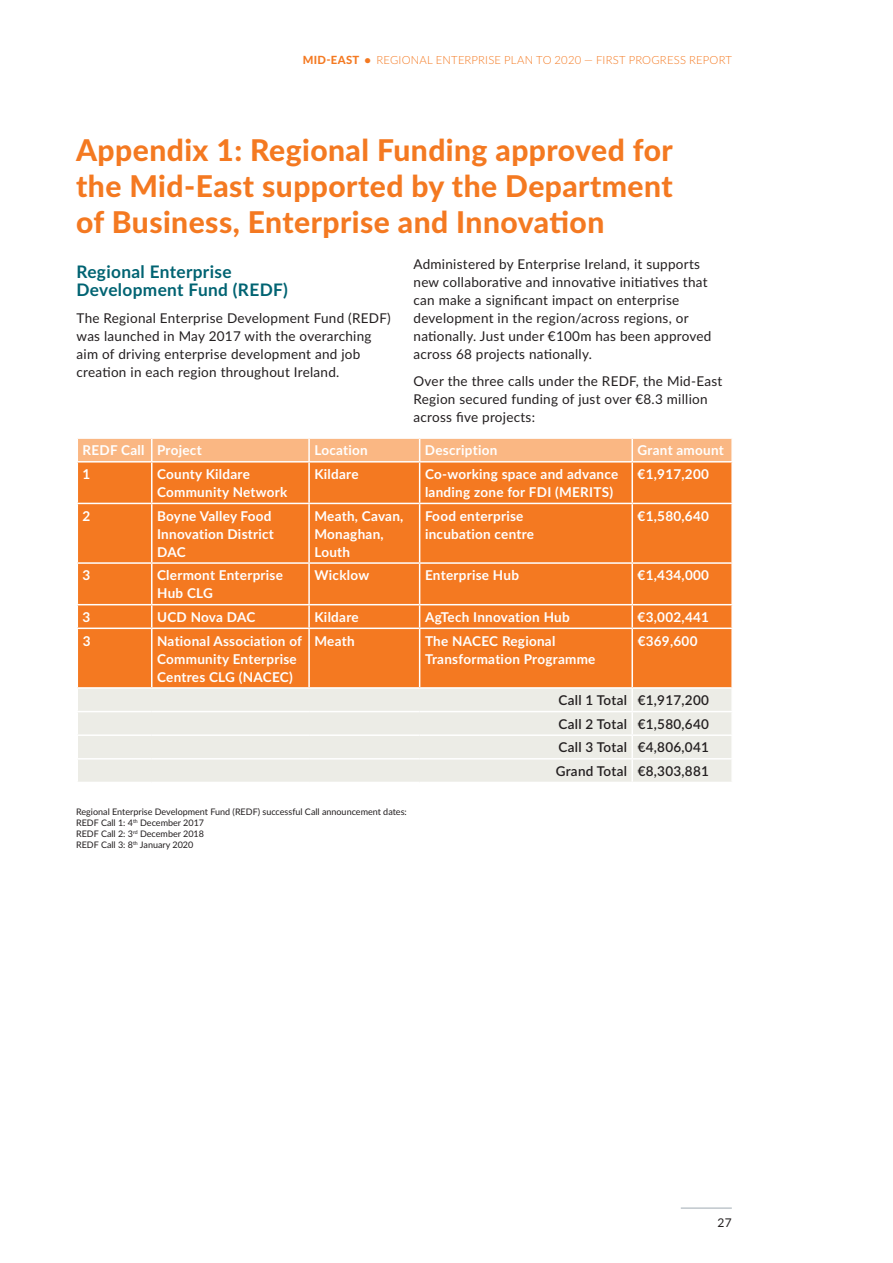
<style>
.page{position:relative;width:893px;height:1263px;background:#fff}
.page>*{position:absolute;margin:0;border:0;box-sizing:border-box;transform-origin:0 0}
.t1{font:800 30px/36px "Lato";letter-spacing:.015em;color:#f47921;text-align:justify}
.t2{font:700 17.25px/18px "Lato";letter-spacing:.02em;color:#006372}
.t3{font:13.5px/18px "Lato";letter-spacing:.02em;color:#231f20}
.t4{font:700 13.5px/18px "Lato";letter-spacing:.02em;color:#fff}
.t5{font:600 13.5px/23.7px "Lato";letter-spacing:.02em;color:#231f20;text-align:justify}
.t6{font:12px "Lato";color:#231f20}
.t7{font:300 11.25px "Lato";letter-spacing:.02em;color:#f47921}
.t8{font:9px/10.8px "Lato";color:#231f20}
.s1{font-weight:800}
</style>
<div class="page">
<hr style="left:681px;top:1208px;width:51px;height:1px;background:#9faab2">
<div style="left:78px;top:462px;width:653px;height:225px;background:#f47921"></div>
<div style="left:78px;top:689px;width:653px;height:93px;background:#ecece6"></div>
<div style="left:77px;top:438px;width:654px;height:23px;background:#fab783"></div>
<hr style="left:632px;top:437px;width:101px;height:2px;background:#fff">
<hr style="left:631px;top:439px;width:2px;height:22px;background:#fff">
<hr style="left:151px;top:462px;width:1px;height:41px;background:#fff">
<hr style="left:308px;top:462px;width:2px;height:41px;background:#fff">
<hr style="left:419px;top:462px;width:1px;height:41px;background:#fff">
<hr style="left:631px;top:462px;width:2px;height:41px;background:#fff">
<hr style="left:77px;top:503px;width:75px;height:1px;background:#fff">
<hr style="left:152px;top:503px;width:157px;height:1px;background:#fff">
<hr style="left:151px;top:504px;width:1px;height:58px;background:#fff">
<hr style="left:309px;top:503px;width:111px;height:1px;background:#fff">
<hr style="left:308px;top:504px;width:2px;height:58px;background:#fff">
<hr style="left:420px;top:503px;width:212px;height:1px;background:#fff">
<hr style="left:419px;top:504px;width:1px;height:58px;background:#fff">
<hr style="left:632px;top:503px;width:101px;height:1px;background:#fff">
<hr style="left:631px;top:504px;width:2px;height:58px;background:#fff">
<hr style="left:77px;top:562px;width:75px;height:2px;background:#fff">
<hr style="left:152px;top:562px;width:157px;height:2px;background:#fff">
<hr style="left:151px;top:564px;width:1px;height:40px;background:#fff">
<hr style="left:309px;top:562px;width:111px;height:2px;background:#fff">
<hr style="left:308px;top:564px;width:2px;height:40px;background:#fff">
<hr style="left:420px;top:562px;width:212px;height:2px;background:#fff">
<hr style="left:419px;top:564px;width:1px;height:40px;background:#fff">
<hr style="left:632px;top:562px;width:101px;height:2px;background:#fff">
<hr style="left:631px;top:564px;width:2px;height:40px;background:#fff">
<hr style="left:77px;top:604px;width:75px;height:1px;background:#fff">
<hr style="left:152px;top:604px;width:157px;height:1px;background:#fff">
<svg style="left:151px;top:605px;width:1px;height:22px"></svg>
<hr style="left:309px;top:604px;width:111px;height:1px;background:#fff">
<hr style="left:308px;top:605px;width:2px;height:22px;background:#fff">
<hr style="left:420px;top:604px;width:212px;height:1px;background:#fff">
<svg style="left:419px;top:605px;width:1px;height:22px"></svg>
<hr style="left:632px;top:604px;width:101px;height:1px;background:#fff">
<hr style="left:631px;top:605px;width:2px;height:22px;background:#fff">
<hr style="left:77px;top:627px;width:75px;height:2px;background:#fff">
<hr style="left:152px;top:627px;width:157px;height:2px;background:#fff">
<hr style="left:151px;top:629px;width:1px;height:58px;background:#fff">
<hr style="left:309px;top:627px;width:111px;height:2px;background:#fff">
<hr style="left:308px;top:629px;width:2px;height:58px;background:#fff">
<hr style="left:420px;top:627px;width:212px;height:2px;background:#fff">
<hr style="left:419px;top:629px;width:1px;height:58px;background:#fff">
<hr style="left:632px;top:627px;width:101px;height:2px;background:#fff">
<hr style="left:631px;top:629px;width:2px;height:58px;background:#fff">
<hr style="left:631px;top:689px;width:2px;height:22px;background:#fff">
<hr style="left:77px;top:711px;width:75px;height:1px;background:#fff">
<hr style="left:152px;top:711px;width:157px;height:1px;background:#fff">
<hr style="left:309px;top:711px;width:111px;height:1px;background:#fff">
<hr style="left:420px;top:711px;width:212px;height:1px;background:#fff">
<hr style="left:632px;top:711px;width:101px;height:1px;background:#fff">
<hr style="left:631px;top:712px;width:2px;height:22px;background:#fff">
<hr style="left:77px;top:734px;width:75px;height:2px;background:#fff">
<hr style="left:152px;top:734px;width:157px;height:2px;background:#fff">
<hr style="left:309px;top:734px;width:111px;height:2px;background:#fff">
<hr style="left:420px;top:734px;width:212px;height:2px;background:#fff">
<hr style="left:632px;top:734px;width:101px;height:2px;background:#fff">
<hr style="left:631px;top:736px;width:2px;height:22px;background:#fff">
<hr style="left:77px;top:758px;width:75px;height:1px;background:#fff">
<hr style="left:152px;top:758px;width:157px;height:1px;background:#fff">
<hr style="left:309px;top:758px;width:111px;height:1px;background:#fff">
<hr style="left:420px;top:758px;width:212px;height:1px;background:#fff">
<hr style="left:632px;top:758px;width:101px;height:1px;background:#fff">
<hr style="left:631px;top:759px;width:2px;height:23px;background:#fff">
<p class="t7" style="left:303px;top:52px;width:431px"><span class="s1">MID-EAST •</span> REGIONAL ENTERPRISE PLAN TO 2020 — FIRST PROGRESS REPORT</p>
<h1 class="t1" style="left:76px;top:131px;width:598px">Appendix 1: Regional Funding approved for the Mid-East supported by the Department of Business, Enterprise and Innovation</h1>
<p class="t2" style="left:77px;top:262px;width:213px">Regional Enterprise<br>Development Fund (REDF)</p>
<p class="t3" style="left:77px;top:309px;width:316px">The Regional Enterprise Development Fund (REDF) was launched in May 2017 with the overarching aim of driving enterprise development and job creation in each region throughout Ireland.</p>
<p class="t3" style="left:413px;top:255px;width:299px">Administered by Enterprise Ireland, it supports new collaborative and innovative initiatives that can make a significant impact on enterprise development in the region/across regions, or nationally. Just under €100m has been approved across 68 projects nationally.</p>
<p class="t3" style="left:413px;top:372px;width:310px">Over the three calls under the REDF, the Mid-East<br>Region secured funding of just over €8.3 million across five projects:</p>
<p class="t4" style="left:83px;top:441px;width:121px">REDF Call Project</p>
<p class="t4" style="left:314px;top:441px;width:55px">Location</p>
<p class="t4" style="left:425px;top:441px;width:74px">Description</p>
<p class="t4" style="left:638px;top:441px;width:88px">Grant amount</p>
<p class="t4" style="left:83px;top:464px;width:9px">1</p>
<p class="t4" style="left:157px;top:464px;width:132px">County Kildare<br>Community Network</p>
<p class="t4" style="left:314px;top:464px;width:46px">Kildare</p>
<p class="t4" style="left:425px;top:464px;width:195px">Co-working space and advance landing zone for FDI (MERITS)</p>
<p class="t4" style="left:638px;top:464px;width:73px">€1,917,200</p>
<p class="t4" style="left:83px;top:506px;width:9px">2</p>
<p class="t4" style="left:157px;top:506px;width:118px">Boyne Valley Food<br>Innovation District<br>DAC</p>
<p class="t4" style="left:314px;top:506px;width:91px">Meath, Cavan,<br>Monaghan,<br>Louth</p>
<p class="t4" style="left:425px;top:506px;width:111px">Food enterprise incubation centre</p>
<p class="t4" style="left:638px;top:506px;width:73px">€1,580,640</p>
<p class="t4" style="left:83px;top:566px;width:9px">3</p>
<p class="t4" style="left:157px;top:566px;width:127px">Clermont Enterprise<br>Hub CLG</p>
<p class="t4" style="left:314px;top:566px;width:56px">Wicklow</p>
<p class="t4" style="left:425px;top:566px;width:96px">Enterprise Hub</p>
<p class="t4" style="left:638px;top:566px;width:73px">€1,434,000</p>
<p class="t4" style="left:83px;top:607px;width:9px">3</p>
<p class="t4" style="left:157px;top:607px;width:100px">UCD Nova DAC</p>
<p class="t4" style="left:314px;top:607px;width:46px">Kildare</p>
<p class="t4" style="left:425px;top:607px;width:146px">AgTech Innovation Hub</p>
<p class="t4" style="left:638px;top:607px;width:73px">€3,002,441</p>
<p class="t4" style="left:83px;top:631px;width:9px">3</p>
<p class="t4" style="left:157px;top:631px;width:146px">National Association of<br>Community Enterprise<br>Centres CLG (NACEC)</p>
<p class="t4" style="left:314px;top:631px;width:42px">Meath</p>
<p class="t4" style="left:425px;top:631px;width:172px">The NACEC Regional<br>Transformation Programme</p>
<p class="t4" style="left:638px;top:631px;width:61px">€369,600</p>
<p class="t5" style="left:556px;top:688px;width:155px">Call 1 Total €1,917,200<br>Call 2 Total €1,580,640<br>Call 3 Total €4,806,041<br>Grand Total €8,303,881</p>
<p class="t8" style="left:76px;top:806px;width:332px">Regional Enterprise Development Fund (REDF) successful Call announcement dates:<br>REDF Call 1: 4<sup>th</sup> December 2017<br>REDF Call 2: 3<sup>rd</sup> December 2018<br>REDF Call 3: 8<sup>th</sup> January 2020</p>
<p class="t6" style="left:718px;top:1214px;width:16px">27</p>
</div>
